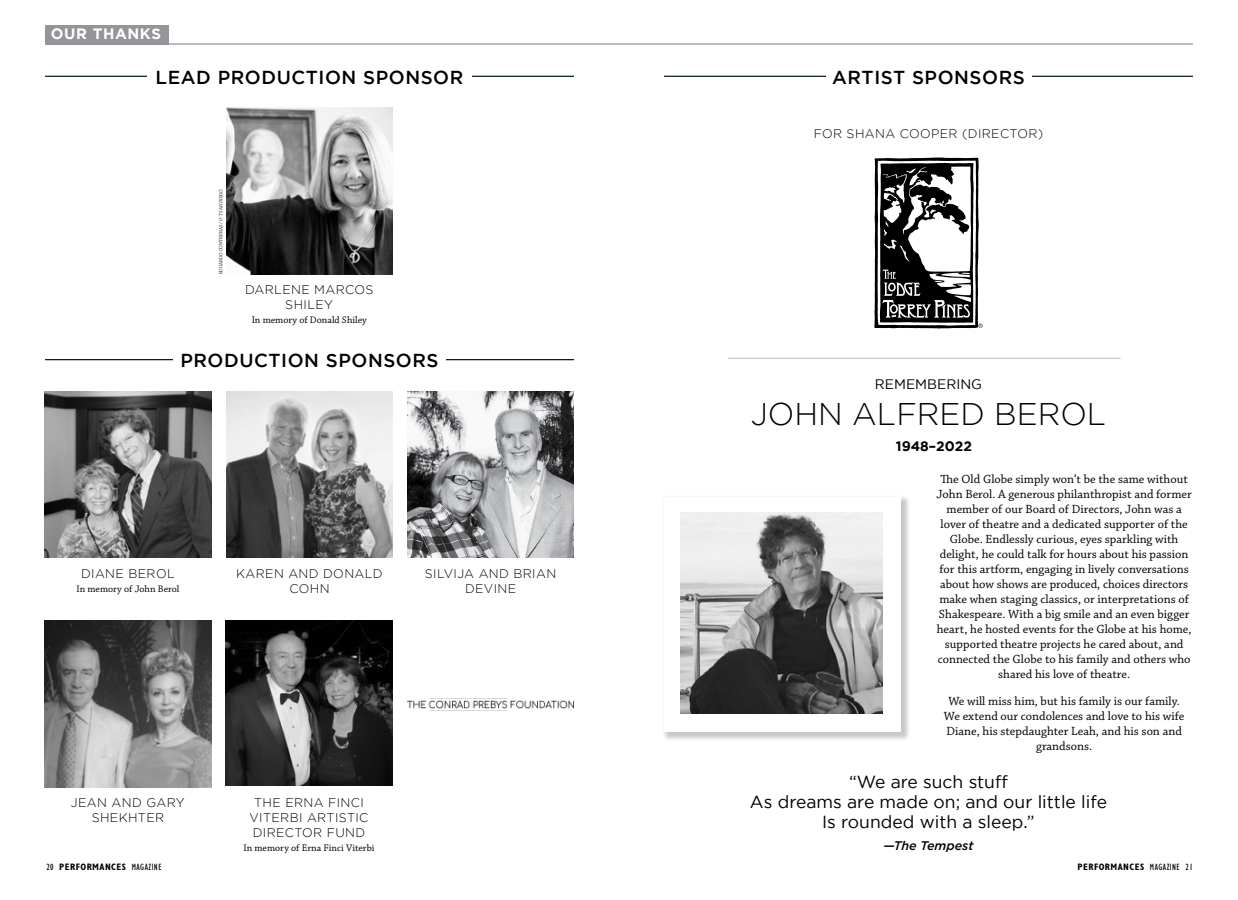
<style>
.page{position:relative;width:1238px;height:900px;background:#fff}
.page>*{position:absolute;margin:0;border:0;box-sizing:border-box;transform-origin:0 0}
.t1{font:300 31.25px "Gotham";color:#000}
.t2{font:500 18.75px "Gotham";letter-spacing:.03em;color:#000}
.t3{font:17.5px/20px "Gotham";color:#000;text-align:center}
.t4{font:700 15px "Gotham";letter-spacing:.04em;color:#fff}
.t5{font:13.75px "Gotham";color:#000}
.t6{font:700 13.75px "Gotham";color:#000}
.t7{font:12.5px/15px "Chaparral Pro";color:#000;text-align:center}
.t8{font:300 12.5px/15px "Gotham";letter-spacing:.03em;color:#000;text-align:center}
.t9{font:italic 500 12.5px "Gotham";color:#000}
.t10{font:10px "Chaparral Pro";color:#000}
.t11{font:700 condensed 9.38px "Gill Sans";letter-spacing:.05em;color:#000}
.t12{font:5px "Chaparral Pro";letter-spacing:-.02em;color:#1c1c1c}
.s1{font-style:italic}
.s2{font-weight:400}
</style>
<div class="page">
<hr style="left:45px;top:43px;width:1147px;height:2px;background:#939598">
<div style="left:45px;top:25px;width:124px;height:20px;background:#939598"></div>
<hr style="left:45px;top:76px;width:529px;height:1px;background:#071d23">
<hr style="left:664px;top:76px;width:528px;height:1px;background:#071d23">
<hr style="left:45px;top:359px;width:529px;height:1px;background:#071d23">
<div style="left:147px;top:66px;width:325px;height:20px;background:#fff"></div>
<div style="left:825px;top:66px;width:206px;height:20px;background:#fff"></div>
<div style="left:173px;top:350px;width:273px;height:20px;background:#fff"></div>
<img style="left:226px;top:108px;width:166px;height:166px">
<img style="left:45px;top:391px;width:166px;height:167px">
<img style="left:226px;top:391px;width:167px;height:167px">
<img style="left:45px;top:621px;width:166px;height:166px">
<img style="left:407px;top:391px;width:167px;height:167px">
<img style="left:226px;top:621px;width:166px;height:165px">
<img style="left:408px;top:698px;width:166px;height:11px">
<svg style="left:874px;top:157px;width:108px;height:171px"></svg>
<hr style="left:728px;top:358px;width:392px;height:1px;background:#c7c8ca">
<svg style="left:664px;top:497px;width:245px;height:243px"></svg>
<div style="left:664px;top:497px;width:236px;height:235px;background:#fff"></div>
<img style="left:681px;top:513px;width:201px;height:200px">
<p class="t4" style="left:51px;top:25px;width:112px">OUR THANKS</p>
<h2 class="t2" style="left:156px;top:67px;width:309px">LEAD PRODUCTION SPONSOR</h2>
<h2 class="t2" style="left:832px;top:67px;width:194px">ARTIST SPONSORS</h2>
<p class="t12" style="left:218px;top:274px;width:87px;rotate:-90deg">EDUARDO CONTRERAS / <span class="s1">U-T SAN DIEGO</span></p>
<p class="t8" style="left:245px;top:282px;width:130px">DARLENE MARCOS<br>SHILEY</p>
<p class="t10" style="left:252px;top:314px;width:117px">In memory of Donald Shiley</p>
<h2 class="t2" style="left:180px;top:350px;width:260px">PRODUCTION SPONSORS</h2>
<p class="t8" style="left:81px;top:566px;width:95px">DIANE BEROL</p>
<p class="t10" style="left:76px;top:583px;width:104px">In memory of John Berol</p>
<p class="t8" style="left:236px;top:566px;width:148px">KAREN AND DONALD<br>COHN</p>
<p class="t8" style="left:425px;top:566px;width:133px">SILVIJA AND BRIAN<br>DEVINE</p>
<p class="t8" style="left:71px;top:795px;width:115px">JEAN AND GARY<br>SHEKHTER</p>
<p class="t8" style="left:249px;top:795px;width:121px">THE ERNA FINCI<br>VITERBI ARTISTIC<br>DIRECTOR FUND</p>
<p class="t10" style="left:243px;top:842px;width:132px">In memory of Erna Finci Viterbi</p>
<p class="t8" style="left:813px;top:126px;width:231px">FOR SHANA COOPER (DIRECTOR)</p>
<p class="t5" style="left:875px;top:376px;width:108px">REMEMBERING</p>
<h1 class="t1" style="left:750px;top:397px;width:357px">JOHN ALFRED BEROL</h1>
<p class="t6" style="left:896px;top:439px;width:78px">1948–2022</p>
<p class="t7" style="left:936px;top:472px;width:257px">The Old Globe simply won’t be the same without John Berol. A generous philanthropist and former member of our Board of Directors, John was a lover of theatre and a dedicated supporter of the Globe. Endlessly curious, eyes sparkling with delight, he could talk for hours about his passion for this artform, engaging in lively conversations about how shows are produced, choices directors make when staging classics, or interpretations of Shakespeare. With a big smile and an even bigger heart, he hosted events for the Globe at his home, supported theatre projects he cared about, and connected the Globe to his family and others who shared his love of theatre.</p>
<p class="t7" style="left:944px;top:694px;width:242px">We will miss him, but his family is our family.<br>We extend our condolences and love to his wife Diane, his stepdaughter Leah, and his son and grandsons.</p>
<h3 class="t3" style="left:750px;top:771px;width:359px">“We are such stuff<br>As dreams are made on; and our little life<br>Is rounded with a sleep.”</h3>
<p class="t9" style="left:883px;top:839px;width:91px">—The Tempest</p>
<p class="t11" style="left:46px;top:861px;width:117px"><span class="s2">20</span> PERFORMANCES <span class="s2">MAGAZINE</span></p>
<p class="t11" style="left:1077px;top:861px;width:117px">PERFORMANCES <span class="s2">MAGAZINE 21</span></p>
</div>
